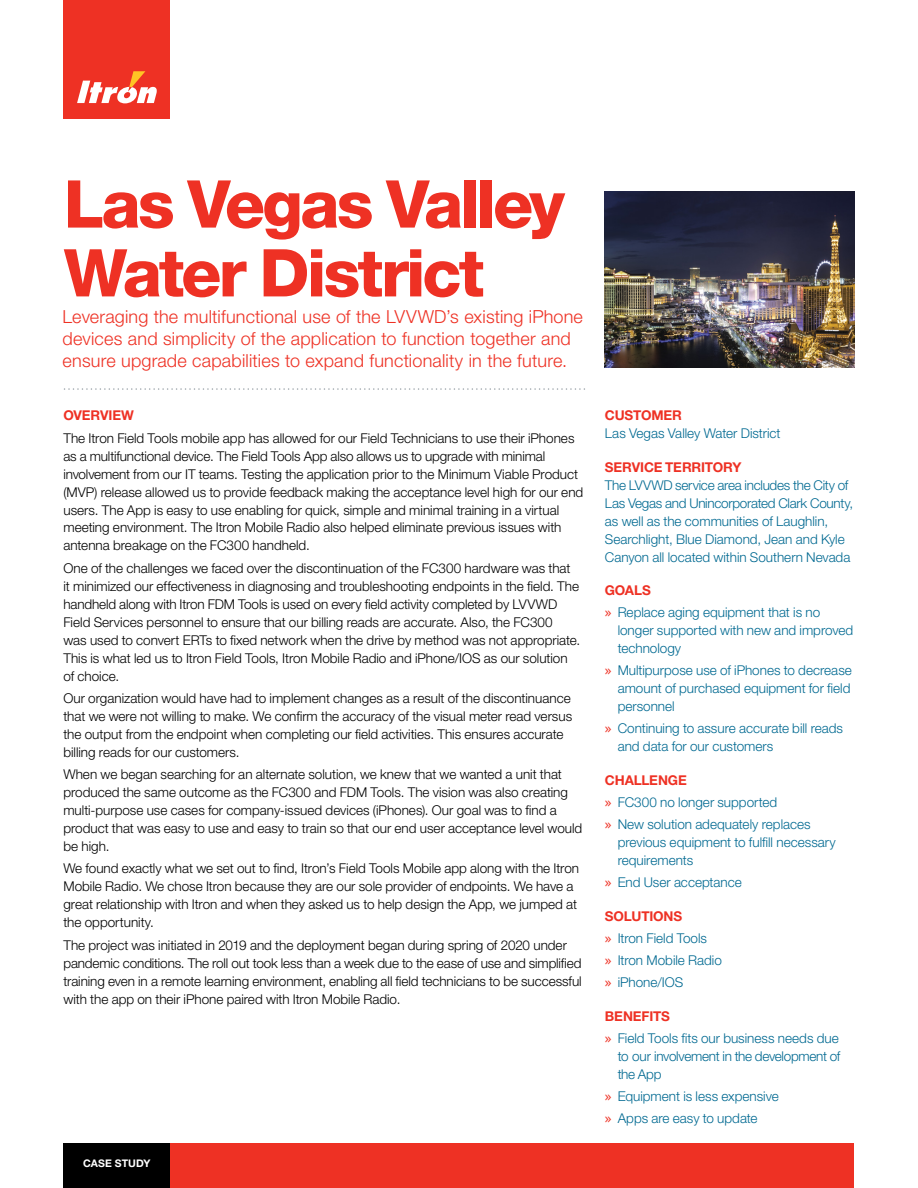
<style>
.page{position:relative;width:918px;height:1188px;background:#fff}
.page>*{position:absolute;margin:0;border:0;box-sizing:border-box;transform-origin:0 0}
.t1{font:800 66px/68.8px "Helvetica Neue LT Std";letter-spacing:-.045em;color:#ee3124}
.t2{font:300 18px/21.6px "Helvetica Neue LT Std";letter-spacing:.01em;color:#ee3124}
.t3{font:300 13.5px/18px "Helvetica Neue LT Std";color:#000}
.t4{font:300 13.5px/18px "Helvetica Neue LT Std";color:#006991}
.t5{font:300 13.5px/18px "Helvetica Neue LT Std";letter-spacing:-.02em;color:#006991}
.t6{font:700 13.5px "Helvetica Neue LT Std";letter-spacing:-.01em;color:#ee3124}
.t7{font:700 10.5px "Helvetica Neue LT Std";letter-spacing:.01em;color:#fff}
.s1{font-weight:700;color:#ee3124}
.s2{font-family:"Lucida Grande";font-weight:400;color:#ee3124}
</style>
<div class="page">
<img style="left:605px;top:192px;width:249px;height:175px">
<svg style="left:64px;top:388px;width:521px;height:2px"></svg>
<div style="left:64px;top:0;width:106px;height:119px;background:#ee3124"></div>
<svg style="left:77px;top:71px;width:80px;height:32px"></svg>
<div style="left:166px;top:1143px;width:688px;height:45px;background:#ee3124"></div>
<div style="left:64px;top:1143px;width:106px;height:45px;background:#000"></div>
<h1 class="t1" style="left:64px;top:169px;width:503px">Las Vegas Valley<br>Water District</h1>
<h2 class="t2" style="left:63px;top:306px;width:522px">Leveraging the multifunctional use of the LVVWD’s existing iPhone devices and simplicity of the application to function together and ensure upgrade capabilities to expand functionality in the future.</h2>
<p class="t6" style="left:63px;top:407px;width:72px">OVERVIEW</p>
<p class="t3" style="left:63px;top:428px;width:521px">The Itron Field Tools mobile app has allowed for our Field Technicians to use their iPhones as a multifunctional device. The Field Tools App also allows us to upgrade with minimal involvement from our IT teams. Testing the application prior to the Minimum Viable Product (MVP) release allowed us to provide feedback making the acceptance level high for our end users. The App is easy to use enabling for quick, simple and minimal training in a virtual meeting environment. The Itron Mobile Radio also helped eliminate previous issues with antenna breakage on the FC300 handheld.</p>
<p class="t3" style="left:63px;top:559px;width:518px">One of the challenges we faced over the discontinuation of the FC300 hardware was that it minimized our effectiveness in diagnosing and troubleshooting endpoints in the field. The handheld along with Itron FDM Tools is used on every field activity completed by LVVWD Field Services personnel to ensure that our billing reads are accurate. Also, the FC300<br>was used to convert ERTs to fixed network when the drive by method was not appropriate.<br>This is what led us to Itron Field Tools, Itron Mobile Radio and iPhone/IOS as our solution of choice.</p>
<p class="t3" style="left:63px;top:689px;width:510px">Our organization would have had to implement changes as a result of the discontinuance that we were not willing to make. We confirm the accuracy of the visual meter read versus the output from the endpoint when completing our field activities. This ensures accurate billing reads for our customers.</p>
<p class="t3" style="left:63px;top:765px;width:520px">When we began searching for an alternate solution, we knew that we wanted a unit that produced the same outcome as the FC300 and FDM Tools. The vision was also creating multi-purpose use cases for company-issued devices (iPhones). Our goal was to find a product that was easy to use and easy to train so that our end user acceptance level would be high.</p>
<p class="t3" style="left:63px;top:859px;width:517px">We found exactly what we set out to find, Itron’s Field Tools Mobile app along with the Itron Mobile Radio. We chose Itron because they are our sole provider of endpoints. We have a great relationship with Itron and when they asked us to help design the App, we jumped at the opportunity.</p>
<p class="t3" style="left:63px;top:936px;width:520px">The project was initiated in 2019 and the deployment began during spring of 2020 under pandemic conditions. The roll out took less than a week due to the ease of use and simplified training even in a remote learning environment, enabling all field technicians to be successful with the app on their iPhone paired with Itron Mobile Radio.</p>
<p class="t7" style="left:83px;top:1157px;width:69px">CASE STUDY</p>
<p class="t6" style="left:605px;top:407px;width:79px">CUSTOMER</p>
<p class="t4" style="left:605px;top:424px;width:177px">Las Vegas Valley Water District</p>
<p class="t6" style="left:605px;top:458px;width:138px">SERVICE TERRITORY</p>
<p class="t4" style="left:605px;top:475px;width:250px">The LVVWD service area includes the City of Las Vegas and Unincorporated Clark County, as well as the communities of Laughlin, Searchlight, Blue Diamond, Jean and Kyle Canyon all located within Southern Nevada</p>
<p class="t4" style="left:605px;top:579px;width:217px;line-height:22.2px"><span class="s1">GOALS<br></span><span class="s2">»</span> Replace aging equipment that is no</p>
<p class="t4" style="left:618px;top:621px;width:237px">longer supported with new and improved technology</p>
<p class="t4" style="left:618px;top:661px;width:236px;text-align:justify;text-indent:-13px"><span class="s2">»</span> Multipurpose use of iPhones to decrease amount of purchased equipment for field personnel</p>
<p class="t4" style="left:618px;top:719px;width:227px;text-indent:-13px"><span class="s2">»</span> Continuing to assure accurate bill reads and data for our customers</p>
<p class="t4" style="left:605px;top:769px;width:207px;line-height:22.2px"><span class="s1">CHALLENGE<br></span><span class="s2">»</span> FC300 no longer supported<br><span class="s2">»</span> New solution adequately replaces</p>
<p class="t4" style="left:618px;top:833px;width:220px">previous equipment to fulfill necessary requirements</p>
<p class="t4" style="left:605px;top:873px;width:138px"><span class="s2">»</span> End User acceptance</p>
<p class="t4" style="left:605px;top:904px;width:118px;line-height:22.2px"><span class="s1">SOLUTIONS<br></span><span class="s2">»</span> Itron Field Tools<br><span class="s2">»</span> Itron Mobile Radio <span class="s2">»</span> iPhone/IOS</p>
<p class="t4" style="left:605px;top:1004px;width:235px;line-height:22.2px"><span class="s1">BENEFITS<br></span><span class="s2">»</span> Field Tools fits our business needs due</p>
<p class="t5" style="left:618px;top:1047px;width:224px">to our involvement in the development of the App</p>
<p class="t4" style="left:605px;top:1085px;width:175px;line-height:22.2px"><span class="s2">»</span> Equipment is less expensive <span class="s2">»</span> Apps are easy to update</p>
</div>
